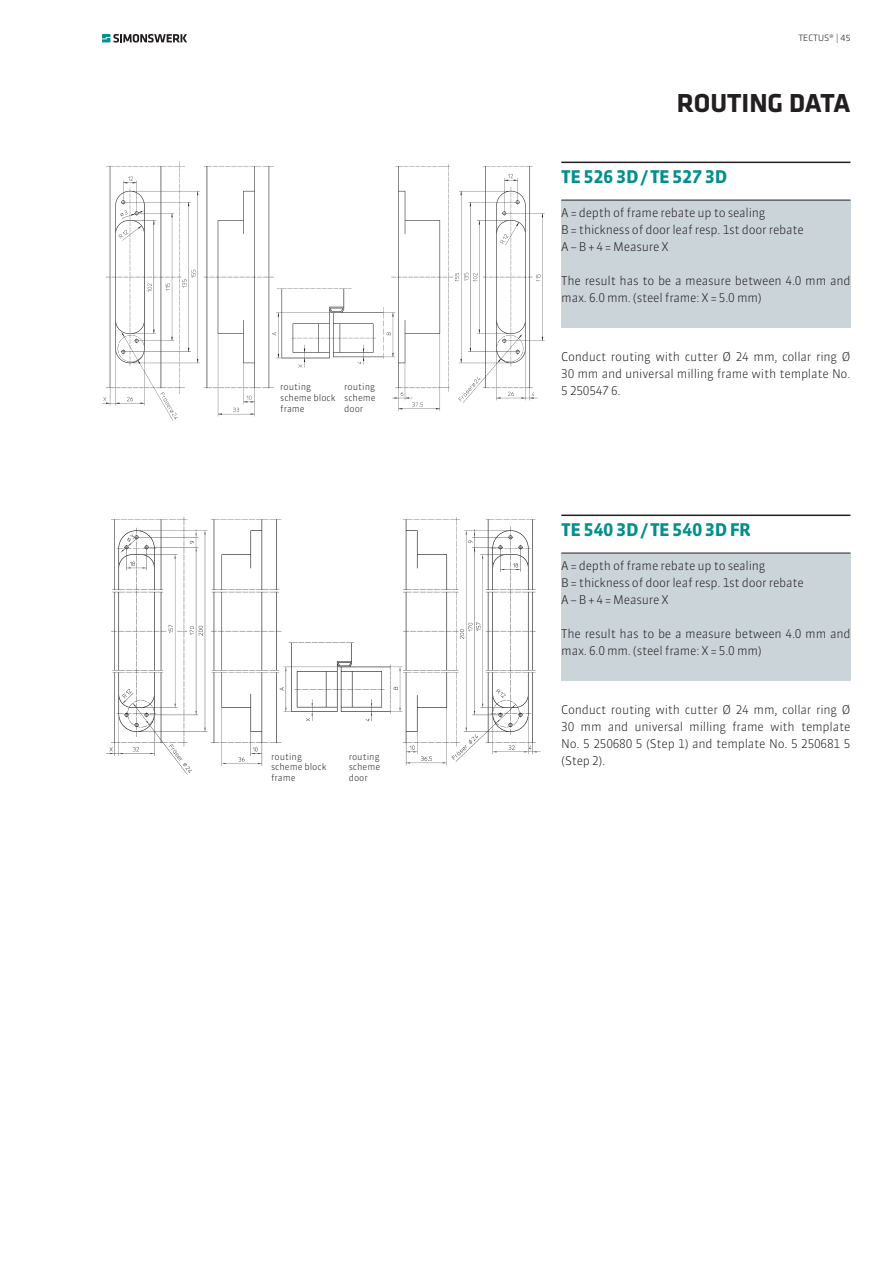
<style>
.page{position:relative;width:893px;height:1263px;background:#fff}
.page>*{position:absolute;margin:0;border:0;box-sizing:border-box;transform-origin:0 0}
.t1{font:700 27px "Klavika";color:#231f20}
.t2{font:700 17.4px "Sanuk TF";letter-spacing:-.03em;color:#00908e}
.t3{font:300 12px/17px "Sanuk TF";letter-spacing:-.02em;color:#231f20}
.t4{font:300 9.45px "Klavika";color:#231f20}
.t5{font:300 9px/10.8px "Sanuk TF";color:#231f20}
</style>
<div class="page">
<svg style="left:102px;top:34px;width:85px;height:9px"></svg>
<img style="left:102px;top:162px;width:442px;height:259px">
<div style="left:561px;top:200px;width:289px;height:128px;background:#cbd4d9"></div>
<hr style="left:561px;top:200px;width:289px;height:1px;background:#231f20">
<hr style="left:561px;top:162px;width:289px;height:1px;background:#231f20">
<div style="left:280px;top:383px;width:64px;height:36px;background:#fff"></div>
<div style="left:344px;top:383px;width:47px;height:30px;background:#fff"></div>
<img style="left:106px;top:516px;width:435px;height:259px">
<div style="left:561px;top:553px;width:289px;height:127px;background:#cbd4d9"></div>
<hr style="left:561px;top:553px;width:289px;height:1px;background:#231f20">
<hr style="left:561px;top:514px;width:289px;height:2px;background:#231f20">
<div style="left:271px;top:753px;width:64px;height:33px;background:#fff"></div>
<div style="left:349px;top:753px;width:47px;height:30px;background:#fff"></div>
<p class="t5" style="left:280px;top:382px;width:57px">routing scheme block frame</p>
<p class="t5" style="left:344px;top:381px;width:33px;text-align:justify">routing scheme door</p>
<p class="t5" style="left:271px;top:751px;width:57px">routing scheme block frame</p>
<p class="t5" style="left:349px;top:751px;width:33px;text-align:justify">routing scheme door</p>
<p class="t4" style="left:798px;top:33px;width:11px">TECTUS</p>
<p class="t4" style="left:829px;top:33px;width:23px">® | 45</p>
<h1 class="t1" style="left:677px;top:88px;width:129px">ROUTING DATA</h1>
<h2 class="t2" style="left:561px;top:166px;width:165px">TE 526 3D / TE 527 3D</h2>
<p class="t3" style="left:561px;top:204px;width:244px">A = depth of frame rebate up to sealing<br>B = thickness of door leaf resp. 1st door rebate<br>A – B + 4 = Measure X</p>
<p class="t3" style="left:561px;top:272px;width:291px">The result has to be a measure between 4.0 mm and max. 6.0 mm. (steel frame: X = 5.0 mm)</p>
<p class="t3" style="left:561px;top:349px;width:291px;text-align:justify">Conduct routing with cutter Ø 24 mm, collar ring Ø 30 mm and universal milling frame with template No.<br>5 250547 6.</p>
<h2 class="t2" style="left:561px;top:519px;width:191px">TE 540 3D / TE 540 3D FR</h2>
<p class="t3" style="left:561px;top:557px;width:244px">A = depth of frame rebate up to sealing<br>B = thickness of door leaf resp. 1st door rebate<br>A – B + 4 = Measure X</p>
<p class="t3" style="left:561px;top:625px;width:291px">The result has to be a measure between 4.0 mm and max. 6.0 mm. (steel frame: X = 5.0 mm)</p>
<p class="t3" style="left:561px;top:702px;width:291px;text-align:justify">Conduct routing with cutter Ø 24 mm, collar ring Ø 30 mm and universal milling frame with template No. 5 250680 5 (Step 1) and template No. 5 250681 5 (Step 2).</p>
</div>
